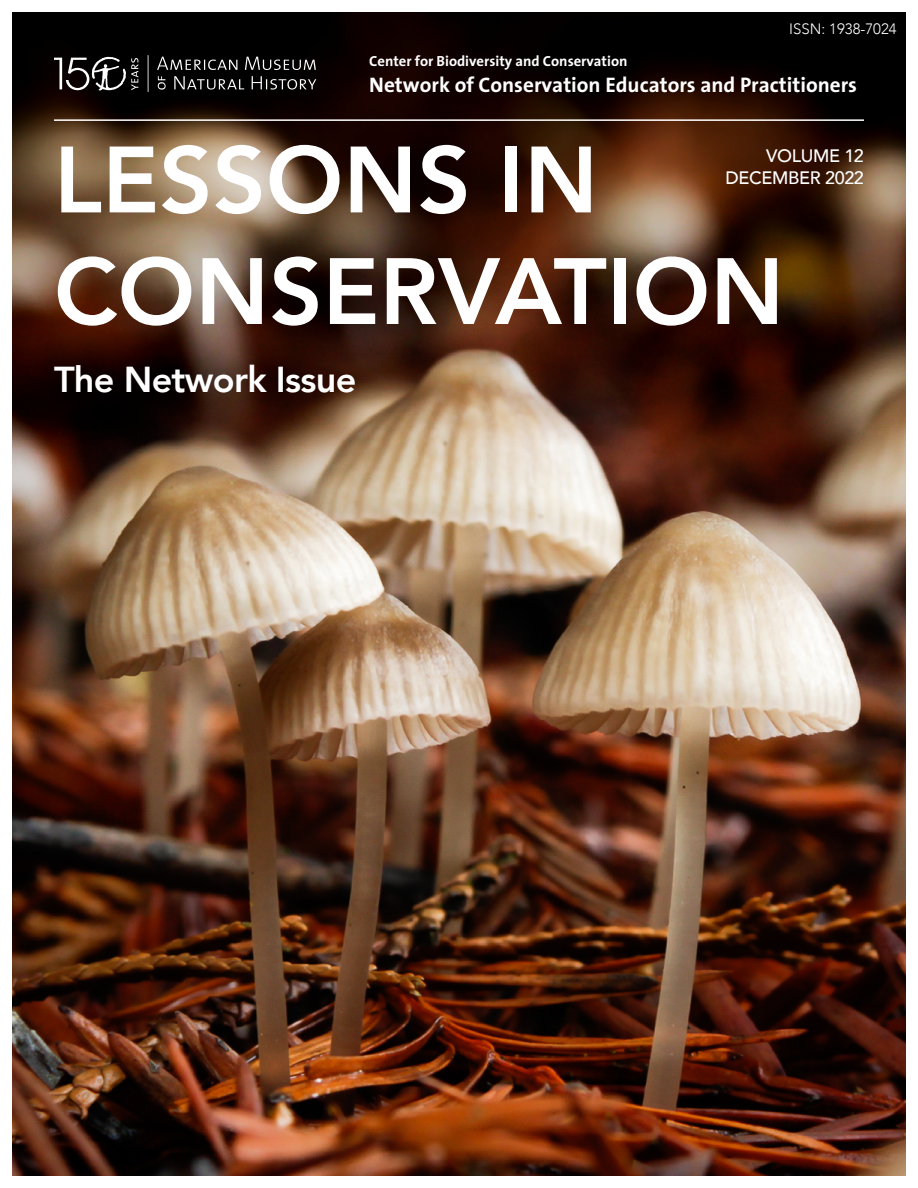
<style>
.page{position:relative;width:918px;height:1188px;background:#fff}
.page>*{position:absolute;margin:0;border:0;box-sizing:border-box;transform-origin:0 0}
.t1{font:800 93px/111.6px "Avenir";color:#fff}
.t2{font:800 36px "Avenir";letter-spacing:-.02em;color:#fff}
.t3{font:700 21.15px "The Sans";color:#fff}
.t4{font:500 18px "Avenir";letter-spacing:-.02em;color:#fff}
.t5{font:300 15px "Avenir";color:#fff}
.t6{font:700 14.7px "The Sans";color:#fff}
</style>
<div class="page">
<img style="left:12px;top:12px;width:894px;height:1164px">
<p class="t5" style="left:789px;top:20px;width:109px">ISSN: 1938-7024</p>
<p class="t6" style="left:369px;top:49px;width:260px">Center for Biodiversity and Conservation</p>
<p class="t3" style="left:369px;top:67px;width:489px">Network of Conservation Educators and Practitioners</p>
<p class="t1" style="left:54px;top:124px;width:732px">LESSONS IN<br>CONSERVATION</p>
<p class="t4" style="left:766px;top:140px;width:99px">VOLUME 12</p>
<p class="t4" style="left:726px;top:162px;width:140px">DECEMBER 2022</p>
<p class="t2" style="left:54px;top:352px;width:304px">The Network Issue</p>
</div>
